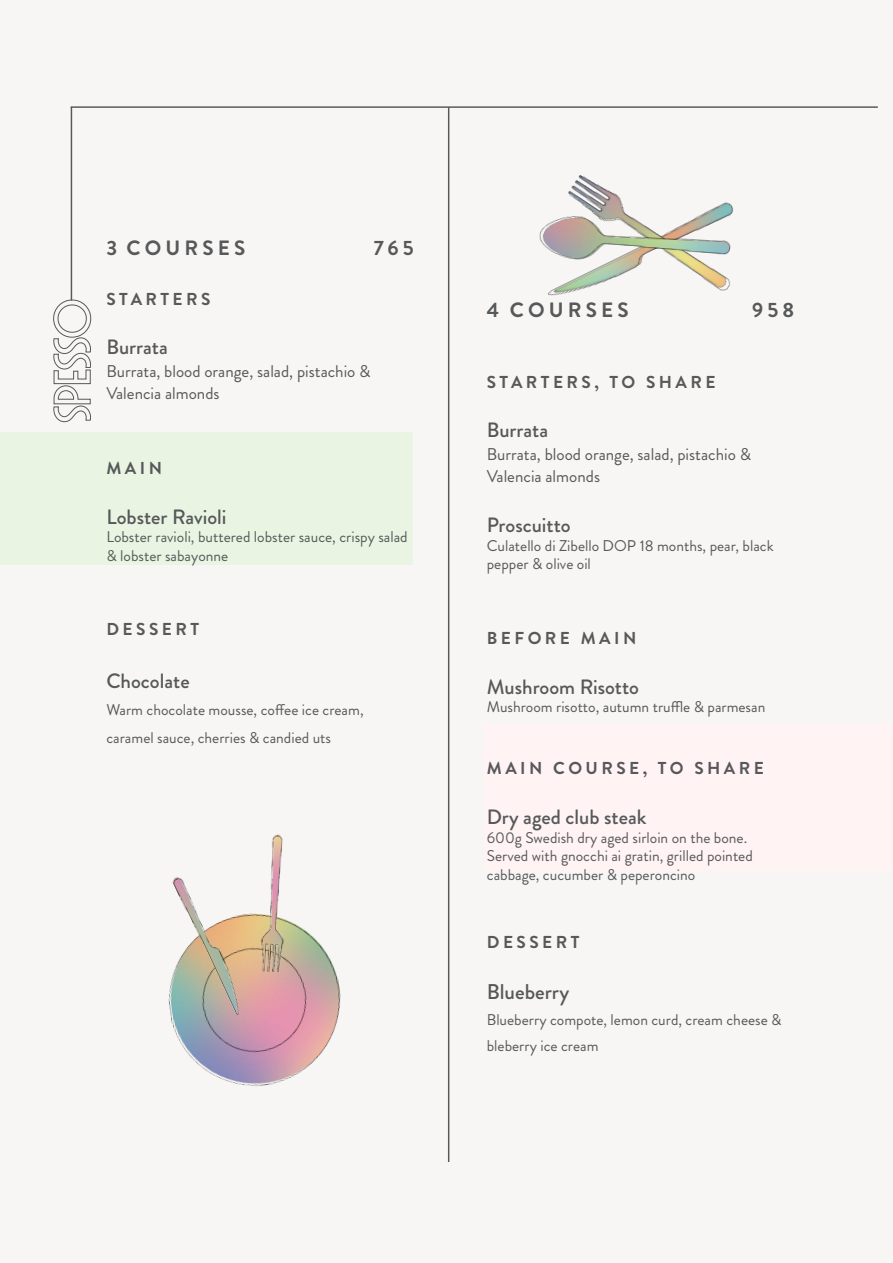
<style>
.page{position:relative;width:893px;height:1263px;background:#f7f6f4}
.page>*{position:absolute;margin:0;border:0;box-sizing:border-box;transform-origin:0 0}
.t1{font:500 21.3px "Brandon Grotesque";color:#57585a}
.t2{font:500 20.7px "Brandon Grotesque";color:#57585a}
.t3{font:700 20.7px "Brandon Grotesque";letter-spacing:.2em;color:#57585a}
.t4{font:700 17.25px "Brandon Grotesque";letter-spacing:.2em;color:#57585a}
.t5{font:16.95px/22.5px "Brandon Grotesque";color:#57585a}
.t6{font:15.6px/18.6px "Brandon Grotesque";color:#57585a}
</style>
<div class="page">
<svg style="left:53px;top:299px;width:39px;height:124px"></svg>
<hr style="left:71px;top:107px;width:1px;height:194px;background:#57585a">
<hr style="left:71px;top:106px;width:807px;height:2px;background:#57585a">
<hr style="left:448px;top:107px;width:1px;height:1055px;background:#57585a">
<img style="left:554px;top:175px;width:180px;height:121px">
<img style="left:539px;top:210px;width:195px;height:63px">
<div style="left:485px;top:724px;width:408px;height:146px;background:#fff3f4"></div>
<div style="left:0;top:432px;width:412px;height:132px;background:#e9f5e2"></div>
<img style="left:171px;top:913px;width:170px;height:174px">
<img style="left:252px;top:834px;width:41px;height:141px">
<img style="left:168px;top:877px;width:83px;height:145px">
<p class="t3" style="left:106px;top:233px;width:140px">3 COURSES</p>
<p class="t3" style="left:374px;top:233px;width:42px">765</p>
<p class="t4" style="left:106px;top:287px;width:106px">STARTERS</p>
<p class="t2" style="left:106px;top:333px;width:63px">Burrata</p>
<p class="t5" style="left:106px;top:360px;width:266px">Burrata, blood orange, salad, pistachio &amp;<br>Valencia almonds</p>
<p class="t4" style="left:106px;top:456px;width:57px">MAIN</p>
<p class="t2" style="left:106px;top:502px;width:122px">Lobster Ravioli</p>
<p class="t6" style="left:106px;top:528px;width:303px">Lobster ravioli, buttered lobster sauce, crispy salad</p>
<p class="t6" style="left:106px;top:546px;width:123px">&amp; lobster sabayonne</p>
<p class="t4" style="left:106px;top:617px;width:94px">DESSERT</p>
<p class="t2" style="left:106px;top:666px;width:85px">Chocolate</p>
<p class="t6" style="left:106px;top:701px;width:259px">Warm chocolate mousse, coffee ice cream,</p>
<p class="t6" style="left:106px;top:728px;width:226px">caramel sauce, cherries &amp; candied uts</p>
<p class="t3" style="left:487px;top:296px;width:143px">4 COURSES</p>
<p class="t3" style="left:752px;top:296px;width:44px">958</p>
<p class="t4" style="left:487px;top:370px;width:230px">STARTERS, TO SHARE</p>
<p class="t2" style="left:487px;top:416px;width:63px">Burrata</p>
<p class="t5" style="left:487px;top:443px;width:266px">Burrata, blood orange, salad, pistachio &amp;<br>Valencia almonds</p>
<p class="t2" style="left:487px;top:511px;width:85px">Proscuitto</p>
<p class="t6" style="left:487px;top:536px;width:288px">Culatello di Zibello DOP 18 months, pear, black pepper &amp; olive oil</p>
<p class="t4" style="left:487px;top:626px;width:151px">BEFORE MAIN</p>
<p class="t2" style="left:487px;top:672px;width:154px">Mushroom Risotto</p>
<p class="t6" style="left:487px;top:698px;width:280px">Mushroom risotto, autumn truffle &amp; parmesan</p>
<p class="t4" style="left:487px;top:756px;width:279px">MAIN COURSE, TO SHARE</p>
<p class="t2" style="left:487px;top:802px;width:161px">Dry aged club steak</p>
<p class="t6" style="left:487px;top:828px;width:262px">600g Swedish dry aged sirloin on the bone.</p>
<p class="t6" style="left:487px;top:847px;width:268px">Served with gnocchi ai gratin, grilled pointed</p>
<p class="t6" style="left:487px;top:865px;width:210px">cabbage, cucumber &amp; peperoncino</p>
<p class="t4" style="left:487px;top:930px;width:94px">DESSERT</p>
<p class="t1" style="left:487px;top:977px;width:84px">Blueberry</p>
<p class="t6" style="left:487px;top:1007px;width:296px;line-height:25.8px">Blueberry compote, lemon curd, cream cheese &amp; bleberry ice cream</p>
</div>
